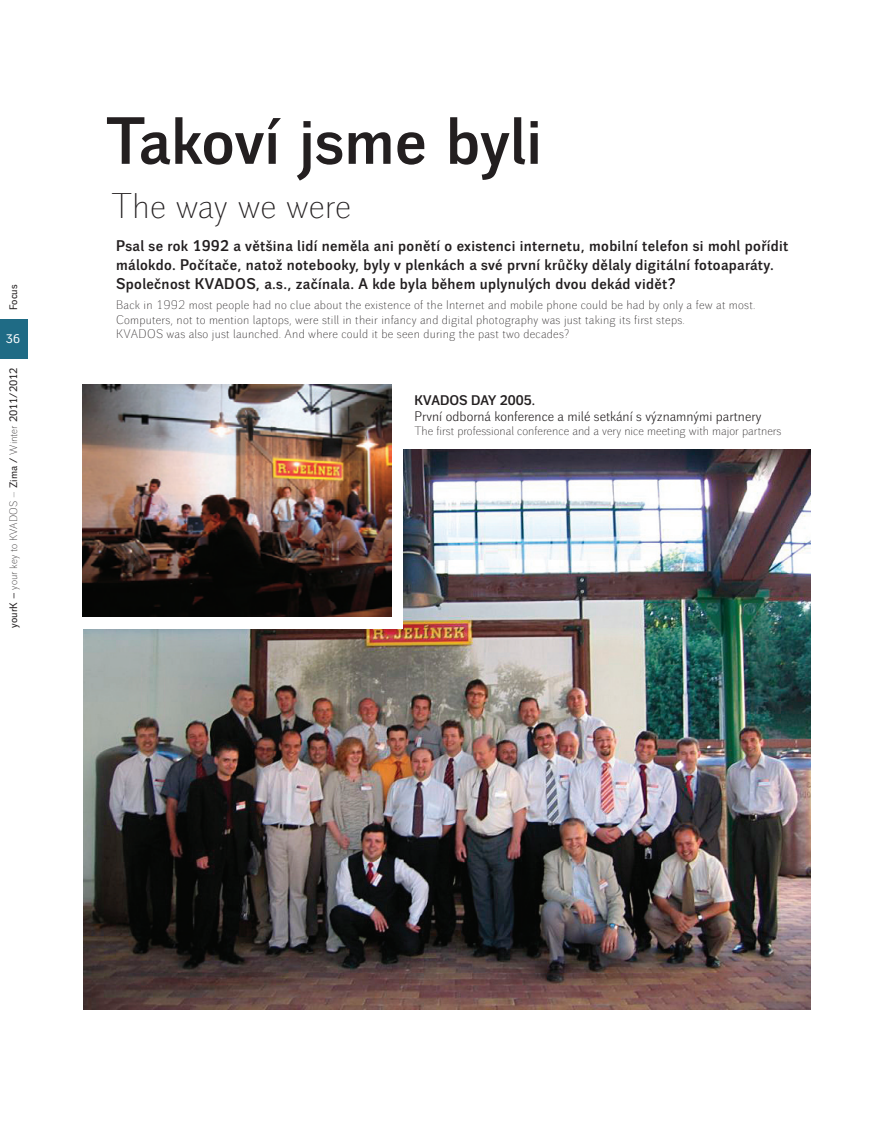
<style>
.page{position:relative;width:893px;height:1127px;background:#fff}
.page>*{position:absolute;margin:0;border:0;box-sizing:border-box;transform-origin:0 0}
.t1{font:700 64.5px "Walbaum Grotesk 32 Pro";color:#231f20}
.t2{font:34.5px "Walbaum Grotesk 31 Pro";color:#231f20}
.t3{font:700 15px/18.6px "Walbaum Grotesk 32 Pro";letter-spacing:.02em;color:#231f20}
.t4{font:13.5px "Walbaum Grotesk 32 Pro";color:#231f20}
.t5{font:700 13.5px "Walbaum Grotesk 32 Pro";color:#231f20}
.t6{font:12px/14.5px "Walbaum Grotesk 31 Pro";letter-spacing:.02em;color:#231f20}
.t7{font:12px "Walbaum Grotesk 31 Pro";color:#231f20}
.t8{font:12px "Walbaum Grotesk 33 Pro";color:#fff}
.t9{font:10.5px "Walbaum Grotesk 31 Pro";color:#231f20}
.t10{font:10.5px "Walbaum Grotesk 33 Pro";color:#231f20}
.s1{font-family:"Walbaum Grotesk 33 Pro"}
</style>
<div class="page">
<div style="left:0;top:319px;width:28px;height:39px;background:#1f6b85"></div>
<img style="left:84px;top:450px;width:726px;height:559px">
<div style="left:73px;top:376px;width:330px;height:253px;background:#fff"></div>
<img style="left:83px;top:384px;width:309px;height:232px">
<p class="t10" style="left:10px;top:310px;width:27px;rotate:-90deg">Focus</p>
<p class="t8" style="left:6px;top:334px;width:16px">36</p>
<p class="t9" style="left:10px;top:628px;width:262px;rotate:-90deg"><span class="s1">yourK –</span> your key to KVADOS – <span class="s1">Zima /</span> Winter <span class="s1">2011/2012</span></p>
<h1 class="t1" style="left:106px;top:117px;width:437px">Takoví jsme byli</h1>
<h2 class="t2" style="left:111px;top:193px;width:241px">The way we were</h2>
<p class="t3" style="left:116px;top:238px;width:674px">Psal se rok 1992 a většina lidí neměla ani ponětí o existenci internetu, mobilní telefon si mohl pořídit málokdo. Počítače, natož notebooky, byly v plenkách a své první krůčky dělaly digitální fotoaparáty.<br>Společnost KVADOS, a.s., začínala. A kde byla během uplynulých dvou dekád vidět?</p>
<p class="t6" style="left:116px;top:299px;width:641px">Back in 1992 most people had no clue about the existence of the Internet and mobile phone could be had by only a few at most.<br>Computers, not to mention laptops, were still in their infancy and digital photography was just taking its first steps.<br>KVADOS was also just launched. And where could it be seen during the past two decades?</p>
<p class="t5" style="left:414px;top:396px;width:122px">KVADOS DAY 2005.</p>
<p class="t4" style="left:414px;top:411px;width:349px">První odborná konference a milé setkání s významnými partnery</p>
<p class="t7" style="left:414px;top:427px;width:368px">The first professional conference and a very nice meeting with major partners</p>
</div>
